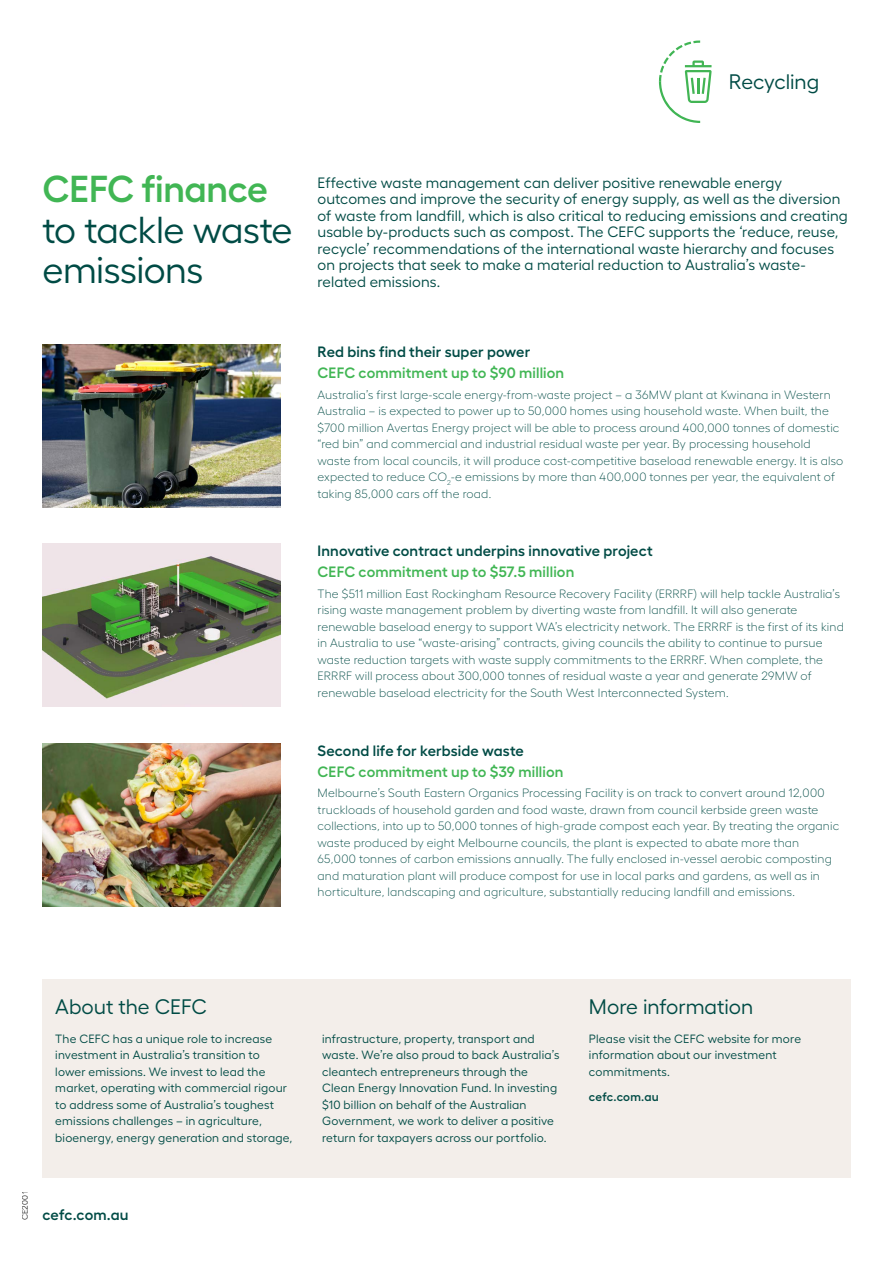
<style>
.page{position:relative;width:893px;height:1263px;background:#fff}
.page>*{position:absolute;margin:0;border:0;box-sizing:border-box;transform-origin:0 0}
.t1{font:37.5px/40.5px "Hellix";letter-spacing:-.015em;color:#004b45}
.t2{font:600 37.5px "Hellix";letter-spacing:-.01em;color:#41b654}
.t3{font:21px "Hellix";letter-spacing:-.005em;color:#004b45}
.t4{font:15px/16.5px "Hellix";letter-spacing:.005em;color:#004b45}
.t5{font:600 15px "Hellix";letter-spacing:.01em;color:#004b45}
.t6{font:600 15px "Hellix";letter-spacing:.01em;color:#41b654}
.t7{font:300 12px/16.5px "Hellix";letter-spacing:.015em;color:#004b45}
.t8{font:12px/16.5px "Hellix";letter-spacing:.015em;color:#004b45}
.t9{font:600 12px "Hellix";letter-spacing:.015em;color:#004b45}
.t10{font:8.25px "Hellix";letter-spacing:.025em;color:#000}
</style>
<div class="page">
<svg style="left:659px;top:41px;width:53px;height:82px"></svg>
<div style="left:43px;top:979px;width:807px;height:199px;background:#f3eeea"></div>
<img style="left:42px;top:345px;width:238px;height:162px">
<img style="left:42px;top:743px;width:238px;height:163px">
<img style="left:42px;top:544px;width:238px;height:163px">
<h2 class="t3" style="left:729px;top:66px;width:92px">Recycling</h2>
<h1 class="t2" style="left:43px;top:160px;width:227px">CEFC finance</h1>
<h1 class="t1" style="left:43px;top:206px;width:252px">to tackle waste emissions</h1>
<p class="t4" style="left:317px;top:173px;width:532px">Effective waste management can deliver positive renewable energy outcomes and improve the security of energy supply, as well as the diversion of waste from landfill, which is also critical to reducing emissions and creating usable by-products such as compost. The CEFC supports the ‘reduce, reuse, recycle’ recommendations of the international waste hierarchy and focuses on projects that seek to make a material reduction to Australia’s waste&shy;related emissions.</p>
<p class="t5" style="left:317px;top:340px;width:214px">Red bins find their super power</p>
<p class="t6" style="left:317px;top:361px;width:248px">CEFC commitment up to $90 million</p>
<p class="t7" style="left:317px;top:385px;width:527px">Australia’s first large-scale energy-from-waste project – a 36MW plant at Kwinana in Western Australia – is expected to power up to 50,000 homes using household waste. When built, the $700 million Avertas Energy project will be able to process around 400,000 tonnes of domestic “red bin” and commercial and industrial residual waste per year. By processing household waste from local councils, it will produce cost-competitive baseload renewable energy. It is also expected to reduce CO<sub>2</sub>-e emissions by more than 400,000 tonnes per year, the equivalent of taking 85,000 cars off the road.</p>
<p class="t5" style="left:317px;top:539px;width:337px">Innovative contract underpins innovative project</p>
<p class="t6" style="left:317px;top:560px;width:258px">CEFC commitment up to $57.5 million</p>
<p class="t7" style="left:317px;top:584px;width:528px">The $511 million East Rockingham Resource Recovery Facility (ERRRF) will help tackle Australia’s rising waste management problem by diverting waste from landfill. It will also generate renewable baseload energy to support WA’s electricity network. The ERRRF is the first of its kind in Australia to use “waste-arising” contracts, giving councils the ability to continue to pursue waste reduction targets with waste supply commitments to the ERRRF. When complete, the ERRRF will process about 300,000 tonnes of residual waste a year and generate 29MW of renewable baseload electricity for the South West Interconnected System.</p>
<p class="t5" style="left:317px;top:739px;width:208px">Second life for kerbside waste</p>
<p class="t6" style="left:317px;top:759px;width:248px">CEFC commitment up to $39 million</p>
<p class="t7" style="left:317px;top:784px;width:523px">Melbourne’s South Eastern Organics Processing Facility is on track to convert around 12,000 truckloads of household garden and food waste, drawn from council kerbside green waste collections, into up to 50,000 tonnes of high-grade compost each year. By treating the organic waste produced by eight Melbourne councils, the plant is expected to abate more than 65,000 tonnes of carbon emissions annually. The fully enclosed in-vessel aerobic composting and maturation plant will produce compost for use in local parks and gardens, as well as in horticulture, landscaping and agriculture, substantially reducing landfill and emissions.</p>
<h2 class="t3" style="left:55px;top:990px;width:153px">About the CEFC</h2>
<p class="t8" style="left:55px;top:1029px;width:239px">The CEFC has a unique role to increase investment in Australia’s transition to lower emissions. We invest to lead the market, operating with commercial rigour to address some of Australia’s toughest emissions challenges – in agriculture, bioenergy, energy generation and storage,</p>
<p class="t8" style="left:322px;top:1029px;width:239px">infrastructure, property, transport and waste. We’re also proud to back Australia’s cleantech entrepreneurs through the Clean Energy Innovation Fund. In investing $10 billion on behalf of the Australian Government, we work to deliver a positive return for taxpayers across our portfolio.</p>
<p class="t10" style="left:19px;top:1220px;width:31px;rotate:-90deg">CE2001</p>
<p class="t5" style="left:43px;top:1203px;width:87px">cefc.com.au</p>
<h2 class="t3" style="left:589px;top:990px;width:166px">More information</h2>
<p class="t8" style="left:589px;top:1029px;width:214px">Please visit the CEFC website for more information about our investment commitments.</p>
<p class="t9" style="left:589px;top:1087px;width:71px">cefc.com.au</p>
</div>
